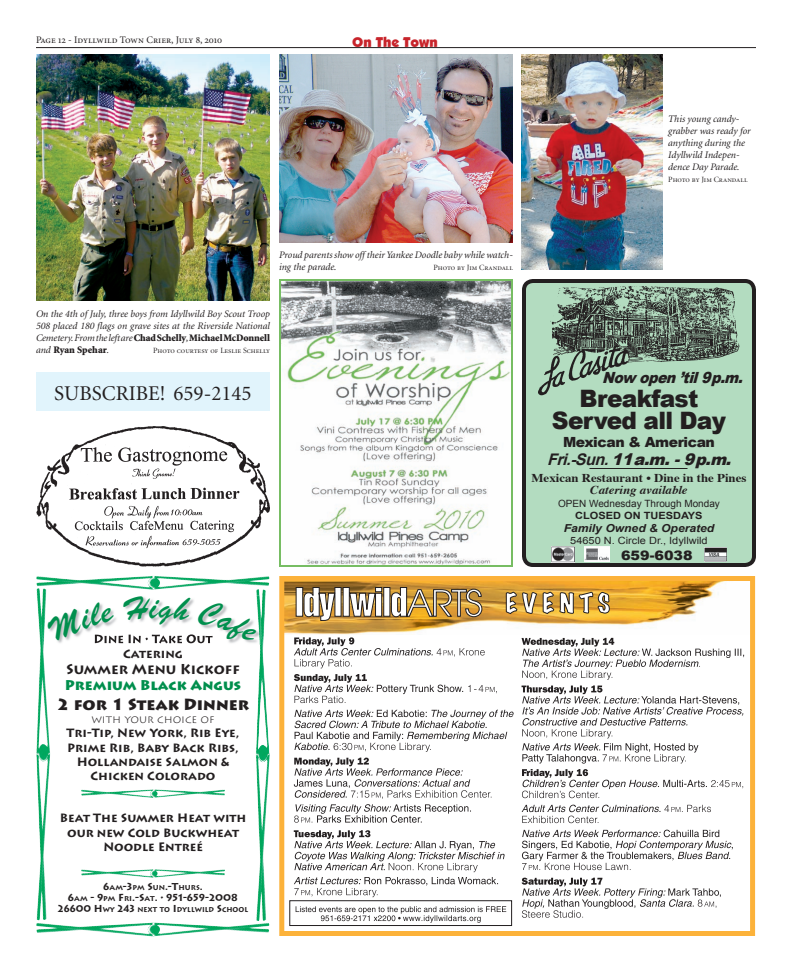
<style>
.page{position:relative;width:792px;height:972px;background:#fff}
.page>*{position:absolute;margin:0;border:0;box-sizing:border-box;transform-origin:0 0}
.t1{font:32px "Signature";color:#008f4d}
.t2{font:900 24px/21.6px "Arial";letter-spacing:-.03em;color:#231f20;text-align:center}
.t3{font:21px "Minion";color:#231f20}
.t4{font:italic 900 16px "Arial";color:#231f20}
.t5{font:900 16px "Lithos Pro";color:#231f20}
.t6{font:italic 900 15.4px "Arial";color:#231f20;scale:.91 1}
.t7{font:700 14px "Lithos Pro";color:#231f20}
.t8{font:900 14px "Lithos Pro";color:#008f4d}
.t9{font:900 14px "Arial";letter-spacing:-.03em;color:#231f20}
.t10{font:14px "Boulder";color:#c8242b}
.t11{font:900 13px "Arial";color:#231f20;scale:1.1 1}
.t12{font:700 12px/14.4px "Lithos Pro";color:#231f20;text-align:center}
.t13{font:700 12px "Times";color:#231f20;scale:1.07 1}
.t14{font:italic 700 12px "Times";color:#231f20;scale:1.07 1}
.t15{font:italic 700 11px "Arial";color:#231f20;scale:1.1 1}
.t16{font:300 11px "Lithos Pro";color:#231f20}
.t17{font:italic 10px/12px "Minion";color:#231f20}
.t18{font:10px "Minion Regular SC";color:#231f20}
.t19{font:700 10px "Lithos";color:#231f20}
.t20{font:10px "Arial";color:#231f20}
.t21{font:10px "Arial";color:#231f20;scale:1.1 1}
.t22{font:700 10px "Arial";color:#231f20;scale:1.1 1}
.t23{font:8px "Minion Display Regular SC";color:#231f20}
.t24{font:700 7px "Lithos";color:#231f20;scale:.96 1}
.t25{font:700 7px "Lithos";color:#231f20}
.s1{font-weight:900;font-style:normal}
.s2{font-size:10px}
.s3{font-size:7px}
.s4{font-weight:700}
</style>
<div class="page">
<hr style="left:36px;top:47px;width:720px;height:1px;background:#231f20">
<img style="left:285px;top:576px;width:471px;height:58px">
<svg style="left:296px;top:906px;width:210px;height:17px"></svg>
<svg style="left:296px;top:587px;width:314px;height:34px"></svg>
<div style="left:279px;top:576px;width:476px;height:360px;border:5px solid #fcb23a"></div>
<svg style="left:294px;top:830px;width:211px;height:67px"></svg>
<svg style="left:294px;top:758px;width:198px;height:65px"></svg>
<svg style="left:294px;top:710px;width:220px;height:42px"></svg>
<svg style="left:294px;top:674px;width:203px;height:29px"></svg>
<svg style="left:294px;top:637px;width:191px;height:31px"></svg>
<svg style="left:522px;top:878px;width:199px;height:40px"></svg>
<svg style="left:522px;top:830px;width:211px;height:40px"></svg>
<svg style="left:522px;top:805px;width:189px;height:18px"></svg>
<svg style="left:522px;top:638px;width:222px;height:160px"></svg>
<div style="left:290px;top:900px;width:222px;height:26px;border:1px solid #231f20"></div>
<img style="left:36px;top:576px;width:110px;height:13px">
<img style="left:146px;top:576px;width:123px;height:14px">
<img style="left:36px;top:764px;width:14px;height:156px">
<img style="left:36px;top:588px;width:14px;height:176px">
<img style="left:36px;top:923px;width:120px;height:14px">
<img style="left:146px;top:922px;width:123px;height:14px">
<img style="left:256px;top:762px;width:14px;height:159px">
<img style="left:255px;top:589px;width:15px;height:173px">
<img style="left:81px;top:869px;width:68px;height:9px">
<img style="left:149px;top:869px;width:76px;height:9px">
<img style="left:47px;top:595px;width:209px;height:49px">
<img style="left:115px;top:634px;width:82px;height:9px">
<img style="left:256px;top:595px;width:5px;height:49px">
<img style="left:81px;top:789px;width:68px;height:9px">
<img style="left:149px;top:789px;width:76px;height:9px">
<svg style="left:279px;top:279px;width:234px;height:288px"></svg>
<div style="left:524px;top:281px;width:230px;height:284px;background:#b3dcc0;border-radius:9px"></div>
<div style="left:522px;top:279px;width:234px;height:288px;border:4px solid #231f20;border-radius:9px"></div>
<img style="left:538px;top:286px;width:202px;height:110px">
<img style="left:551px;top:547px;width:24px;height:15px">
<img style="left:704px;top:548px;width:23px;height:14px">
<hr style="left:590px;top:468px;width:98px;height:1px;background:#231f20">
<img style="left:584px;top:546px;width:25px;height:16px">
<img style="left:36px;top:426px;width:234px;height:141px">
<img style="left:522px;top:54px;width:141px;height:216px">
<img style="left:279px;top:54px;width:234px;height:189px">
<img style="left:36px;top:54px;width:234px;height:247px">
<div style="left:36px;top:372px;width:234px;height:39px;background:#e1f4fc"></div>
<svg style="left:45px;top:602px;width:70px;height:41px"></svg>
<svg style="left:123px;top:595px;width:28px;height:25px"></svg>
<svg style="left:158px;top:596px;width:33px;height:30px"></svg>
<svg style="left:197px;top:599px;width:61px;height:46px"></svg>
<p class="t18" style="left:36px;top:35px;width:188px">Page 12 - Idyllwild Town Crier, July 8, 2010</p>
<h3 class="t10" style="left:352px;top:34px;width:87px">On The Town</h3>
<p class="t17" style="left:668px;top:113px;width:84px">This young candy&shy;grabber was ready for anything during the<br>Idyllwild Indepen&shy;dence Day Parade.</p>
<p class="t23" style="left:668px;top:176px;width:81px">Photo by Jim Crandall</p>
<p class="t17" style="left:279px;top:249px;width:235px">Proud parents show off their Yankee Doodle baby while watch&shy;ing the parade.</p>
<p class="t23" style="left:433px;top:264px;width:81px">Photo by Jim Crandall</p>
<p class="t17" style="left:36px;top:308px;width:236px;text-align:justify">On the 4th of July, three boys from Idyllwild Boy Scout Troop 508 placed 180 flags on grave sites at the Riverside National Cemetery. From the left are <span class="s1">Chad Schelly</span>, <span class="s1">Michael McDonnell </span>and <span class="s1">Ryan Spehar</span>.</p>
<p class="t23" style="left:153px;top:347px;width:118px">Photo courtesy of Leslie Schelly</p>
<h3 class="t3" style="left:54px;top:383px;width:199px">SUBSCRIBE! 659-2145</h3>
<h1 class="t1" style="left:150px;top:588px;width:11px">i</h1>
<p class="t12" style="left:123px;top:646px;width:61px">Catering</p>
<h3 class="t7" style="left:66px;top:660px;width:175px">Summer Menu Kickoff</h3>
<h3 class="t8" style="left:65px;top:676px;width:178px">Premium Black Angus</h3>
<h3 class="t5" style="left:57px;top:694px;width:194px">2 for 1 Steak Dinner</h3>
<p class="t16" style="left:91px;top:713px;width:125px">WITH YOUR CHOICE OF</p>
<p class="t12" style="left:67px;top:726px;width:174px">Tri-Tip, New York, Rib Eye,<br>Prime Rib, Baby Back Ribs,<br>Hollandaise Salmon &amp;<br>Chicken Colorado</p>
<p class="t12" style="left:60px;top:811px;width:188px">Beat The Summer Heat with our new Cold Buckwheat<br>Noodle Entreé</p>
<p class="t25" style="left:103px;top:884px;width:101px"><span class="s2">6</span>AM<span class="s2">-3</span>PM <span class="s2">S</span>UN<span class="s2">.-T</span>HURS<span class="s2">.</span></p>
<p class="t19" style="left:68px;top:892px;width:172px">6<span class="s3">AM</span> - 9<span class="s3">PM</span> F<span class="s3">RI</span>.-S<span class="s3">AT</span>. • 951-659-2008</p>
<p class="t24" style="left:58px;top:906px;width:200px"><span class="s2">26600 H</span>WY <span class="s2">243</span> NEXT TO <span class="s2">I</span>DYLLWILD <span class="s2">S</span>CHOOL</p>
<h3 class="t6" style="left:602px;top:369px;width:161px">Now open’til9p.m.</h3>
<h2 class="t2" style="left:552px;top:388px;width:176px">Breakfast<br>Served all Day</h2>
<h3 class="t9" style="left:563px;top:434px;width:153px">Mexican &amp; American</h3>
<h3 class="t4" style="left:547px;top:450px;width:190px"><span class="s4">Fri.-Sun.</span>11 a.m.-9 p.m.</h3>
<p class="t13" style="left:532px;top:466px;width:202px">Mexican Restaurant • Dine in the Pines</p>
<p class="t14" style="left:590px;top:478px;width:93px">Catering available</p>
<p class="t20" style="left:558px;top:498px;width:163px">OPEN Wednesday Through Monday</p>
<p class="t22" style="left:575px;top:510px;width:117px">CLOSED ON TUESDAYS</p>
<p class="t15" style="left:564px;top:522px;width:138px">Family Owned &amp; Operated</p>
<p class="t21" style="left:570px;top:535px;width:127px">54650 N. Circle Dr., Idyllwild</p>
<h3 class="t11" style="left:621px;top:548px;width:67px">659-6038</h3>
</div>
